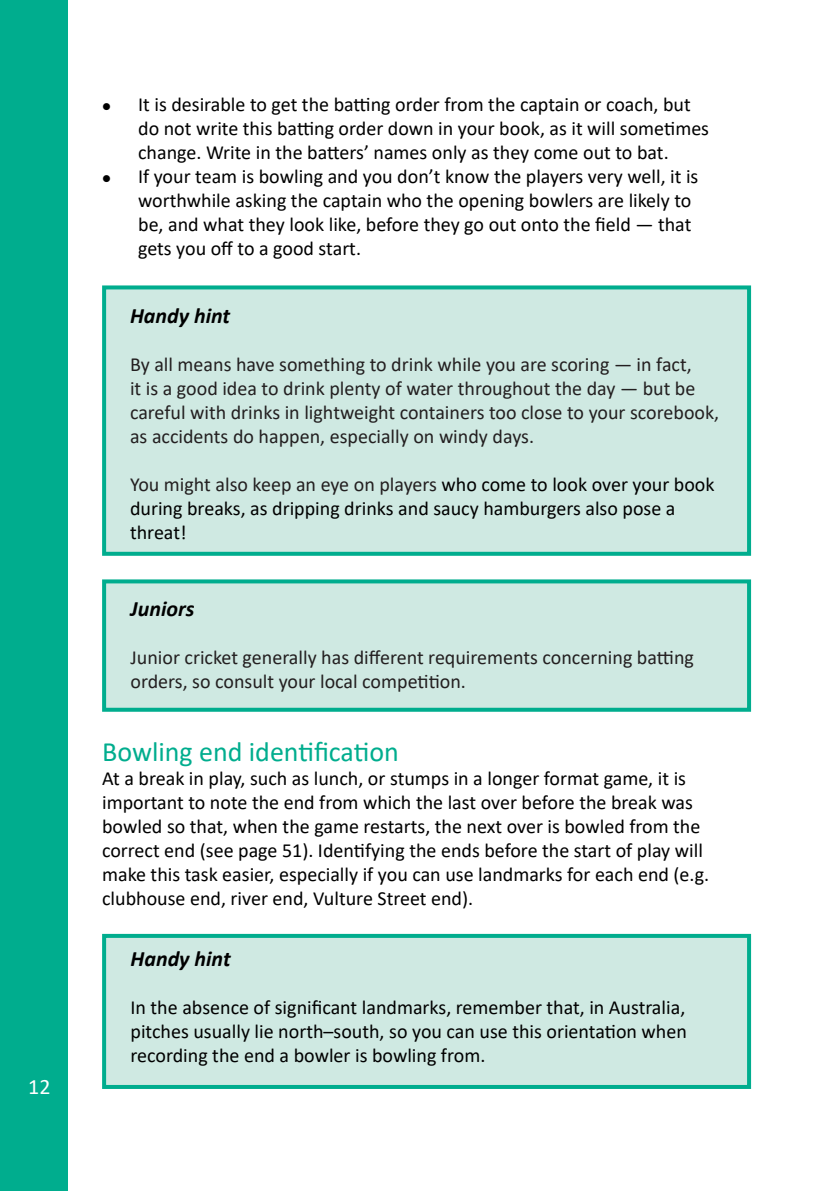
<style>
.page{position:relative;width:840px;height:1191px;background:#fff}
.page>*{position:absolute;margin:0;border:0;box-sizing:border-box;transform-origin:0 0}
.t1{font:28px "Calibri";color:#00ad8e}
.t2{font:italic 700 22px "Calibri";color:#000}
.t3{font:22px "Calibri";color:#fff}
.t4{font:20px/24px "Calibri";color:#000}
.t5{font:20px/24px "Calibri";color:#231f20}
.s1{color:#231f20}
</style>
<div class="page">
<div style="left:0;top:0;width:68px;height:1191px;background:#00ad8e"></div>
<div style="left:102px;top:285px;width:648px;height:271px;background:#cfe9e2;border:4px solid #00ad8e"></div>
<div style="left:102px;top:579px;width:648px;height:132px;background:#cfe9e2;border:4px solid #00ad8e"></div>
<div style="left:102px;top:934px;width:648px;height:155px;background:#cfe9e2;border:4px solid #00ad8e"></div>
<p class="t3" style="left:28px;top:1071px;width:24px">12</p>
<p class="t4" style="left:138px;top:92px;width:572px;text-indent:-36px">● It is desirable to get the batting order from the captain or coach, but do not write this batting order down in your book, as it will sometimes change. Write in the batters’ names only as they come out to bat.</p>
<p class="t4" style="left:138px;top:164px;width:561px;text-indent:-36px">● If your team is bowling and you don’t know the players very well, it is worthwhile asking the captain who the opening bowlers are likely to be, and what they look like, before they go out onto the field — that gets you off to a good start.</p>
<p class="t2" style="left:130px;top:300px;width:102px">Handy hint</p>
<p class="t5" style="left:130px;top:352px;width:590px">By all means have something to drink while you are scoring — in fact,<br>it is a good idea to drink plenty of water throughout the day — but be careful with drinks in lightweight containers too close to your scorebook, as accidents do happen, especially on windy days.</p>
<p class="t4" style="left:130px;top:472px;width:585px"><span class="s1">You might also keep an eye on players</span> who come to look over your book during breaks, as dripping drinks and saucy hamburgers also pose a threat!</p>
<p class="t2" style="left:130px;top:593px;width:65px">Juniors</p>
<p class="t5" style="left:130px;top:645px;width:564px">Junior cricket generally has different requirements concerning batting orders, so consult your local competition.</p>
<p class="t1" style="left:102px;top:732px;width:298px">Bowling end identification</p>
<p class="t4" style="left:102px;top:765px;width:608px">At a break in play, such as lunch, or stumps in a longer format game, it is important to note the end from which the last over before the break was bowled so that, when the game restarts, the next over is bowled from the correct end (see page 51). Identifying the ends before the start of play will make this task easier, especially if you can use landmarks for each end (e.g. clubhouse end, river end, Vulture Street end).</p>
<p class="t2" style="left:130px;top:942px;width:102px">Handy hint</p>
<p class="t4" style="left:130px;top:994px;width:557px;text-align:justify">In the absence of significant landmarks, remember that, in Australia, pitches usually lie north–south, so you can use this orientation when recording the end a bowler is bowling from.</p>
</div>
